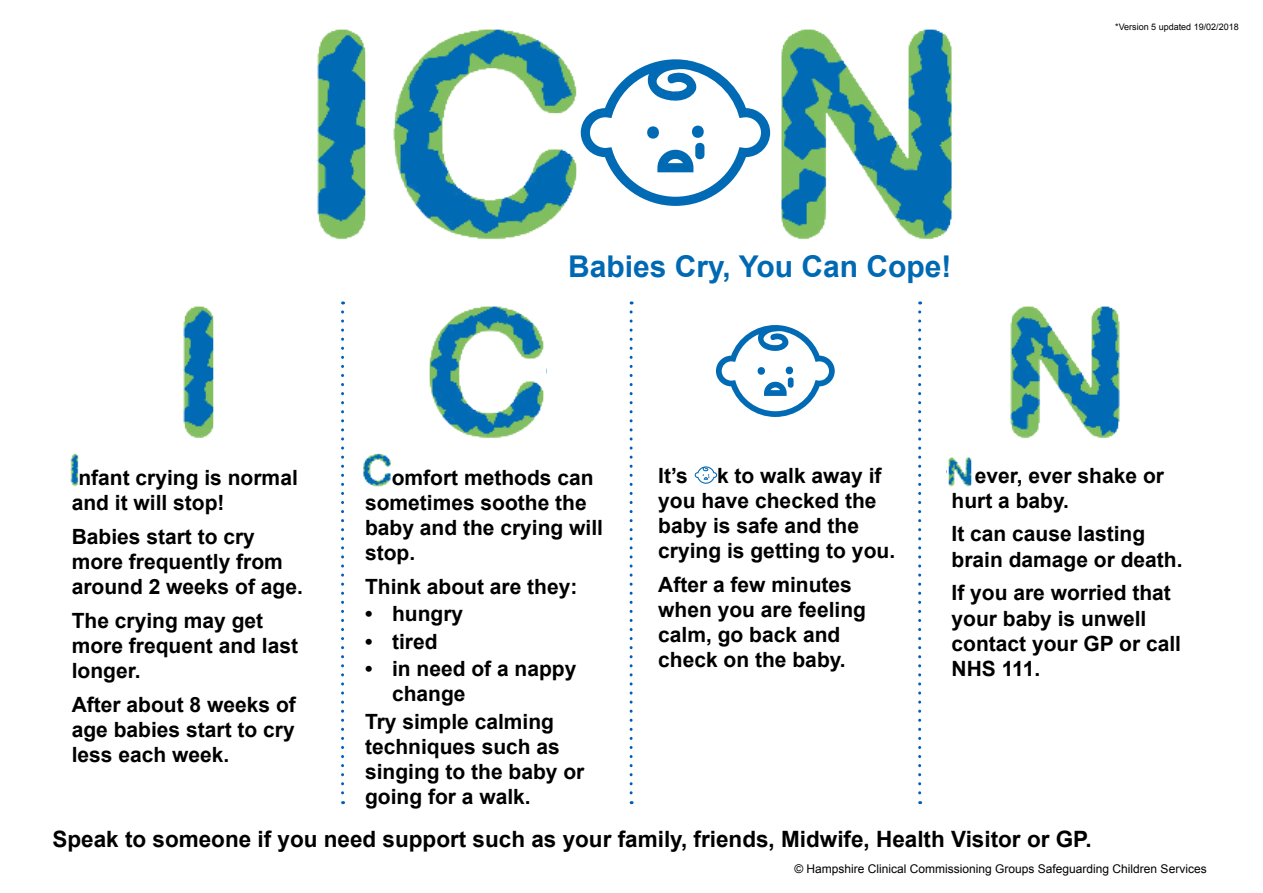
<style>
.page{position:relative;width:1263px;height:893px;background:#fff}
.page>*{position:absolute;margin:0;border:0;box-sizing:border-box;transform-origin:0 0}
.t1{font:700 30px "Arial";color:#0069b4}
.t2{font:700 22.5px "Arial";color:#000}
.t3{font:700 21px/25.2px "Arial";color:#000}
.t4{font:12px "Arial";color:#000}
.t5{font:9px "Arial";color:#000}
</style>
<div class="page">
<img style="left:317px;top:41px;width:4px;height:186px">
<img style="left:321px;top:29px;width:260px;height:211px">
<img style="left:770px;top:29px;width:182px;height:211px">
<svg style="left:581px;top:59px;width:189px;height:147px"></svg>
<img style="left:183px;top:315px;width:3px;height:115px">
<img style="left:186px;top:306px;width:28px;height:132px">
<img style="left:70px;top:456px;width:2px;height:27px">
<img style="left:72px;top:453px;width:7px;height:34px">
<img style="left:429px;top:306px;width:115px;height:132px">
<img style="left:363px;top:453px;width:27px;height:34px">
<svg style="left:716px;top:325px;width:119px;height:92px"></svg>
<svg style="left:695px;top:466px;width:22px;height:18px"></svg>
<img style="left:1010px;top:306px;width:110px;height:132px">
<img style="left:948px;top:457px;width:24px;height:30px">
<svg style="left:341px;top:312px;width:3px;height:492px"></svg>
<svg style="left:630px;top:312px;width:3px;height:492px"></svg>
<svg style="left:918px;top:312px;width:3px;height:492px"></svg>
<p class="t5" style="left:1115px;top:21px;width:125px">*Version 5 updated 19/02/2018</p>
<h1 class="t1" style="left:568px;top:246px;width:385px">Babies Cry, You Can Cope!</h1>
<p class="t3" style="left:72px;top:465px;width:228px;text-indent:7px">nfant crying is normal and it will stop!</p>
<p class="t3" style="left:72px;top:524px;width:233px">Babies start to cry more frequently from around 2 weeks of age.</p>
<p class="t3" style="left:72px;top:608px;width:228px">The crying may get more frequent and last longer.</p>
<p class="t3" style="left:72px;top:692px;width:226px;text-align:justify">After about 8 weeks of age babies start to cry less each week.</p>
<p class="t3" style="left:365px;top:465px;width:240px;text-indent:27px">omfort methods can sometimes soothe the baby and the crying will stop.</p>
<p class="t3" style="left:365px;top:575px;width:214px">Think about are they:</p>
<p class="t3" style="left:365px;top:602px;width:100px">• hungry</p>
<p class="t3" style="left:365px;top:629px;width:74px">• tired</p>
<p class="t3" style="left:392px;top:657px;width:186px;text-indent:-27px">• in need of a nappy change</p>
<p class="t3" style="left:365px;top:709px;width:221px">Try simple calming techniques such as singing to the baby or going for a walk.</p>
<p class="t3" style="left:658px;top:463px;width:238px;text-indent:59px">k to walk away if you have checked the baby is safe and the crying is getting to you.</p>
<p class="t3" style="left:658px;top:572px;width:209px">After a few minutes when you are feeling calm, go back and check on the baby.</p>
<p class="t3" style="left:658px;top:463px;width:31px">It’s</p>
<p class="t3" style="left:951px;top:463px;width:214px;text-indent:23px">ever, ever shake or hurt a baby.</p>
<p class="t3" style="left:951px;top:522px;width:233px">It can cause lasting brain damage or death.</p>
<p class="t3" style="left:951px;top:581px;width:231px">If you are worried that your baby is unwell contact your GP or call<br>NHS 111.</p>
<p class="t2" style="left:52px;top:825px;width:1040px">Speak to someone if you need support such as your family, friends, Midwife, Health Visitor or GP.</p>
<p class="t4" style="left:794px;top:861px;width:414px">© Hampshire Clinical Commissioning Groups Safeguarding Children Services</p>
</div>
